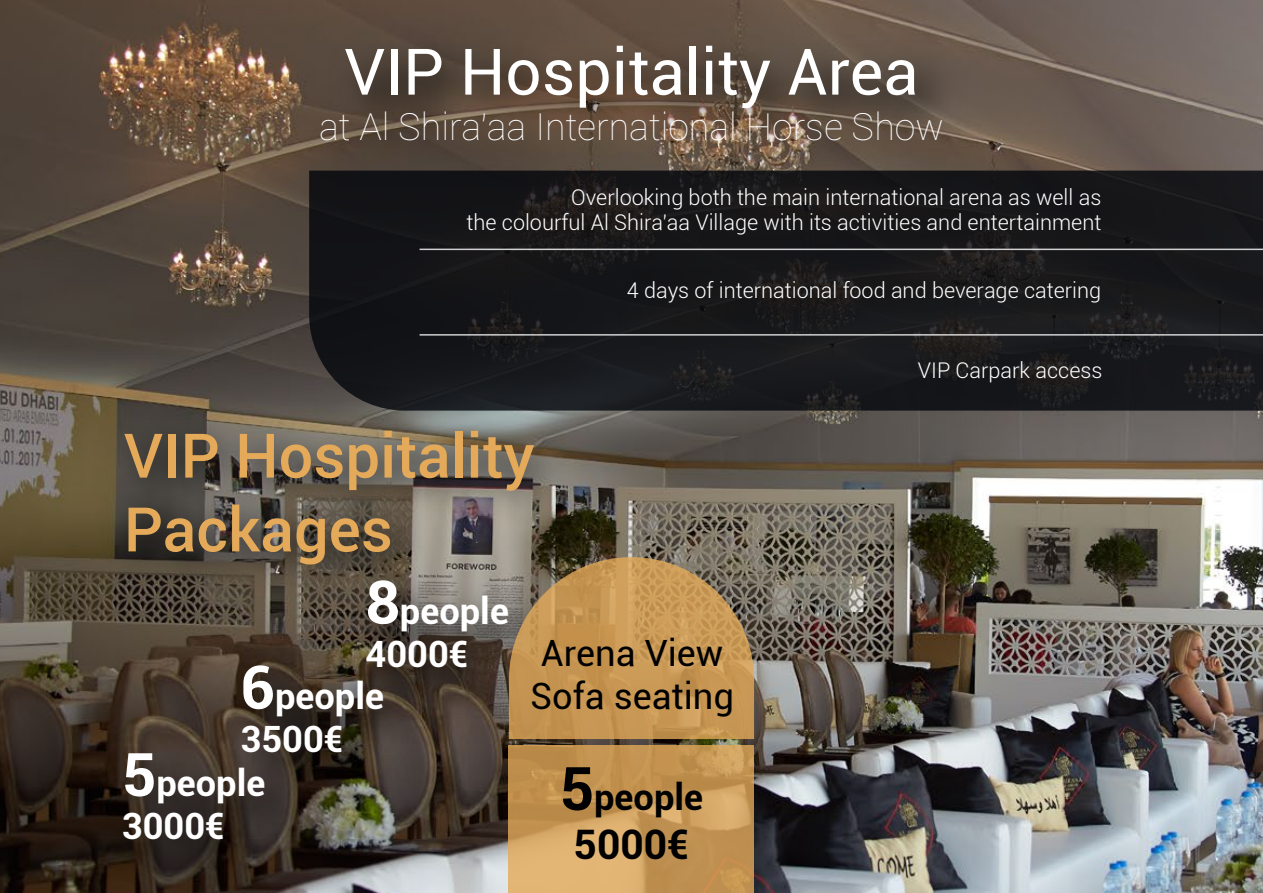
<style>
.page{position:relative;width:1263px;height:893px;background:#fff}
.page>*{position:absolute;margin:0;border:0;box-sizing:border-box;transform-origin:0 0}
.t1{font:64.2px "Roboto";color:#fff}
.t2{font:500 61.5px/73.8px "Roboto";color:#e4aa59}
.t3{font:700 40.8px "Roboto";color:#000}
.t4{font:100 37.5px "Roboto";color:#fff}
.t5{font:700 36.3px "Roboto";color:#fff}
.t6{font:36.3px/43.5px "Roboto";color:#000;text-align:center}
.t7{font:700 36.3px "Roboto";color:#000}
.t8{font:300 21.6px/26px "Roboto";color:#fff;text-align:right}
.s1{font-size:60px}
</style>
<div class="page">
<img style="left:0;top:0;width:1263px;height:893px">
<svg style="left:309px;top:171px;width:954px;height:240px;background:#17181a"></svg>
<img style="left:289px;top:10px;width:715px;height:200px">
<img style="left:86px;top:387px;width:501px;height:234px">
<img style="left:336px;top:542px;width:233px;height:195px">
<img style="left:211px;top:627px;width:233px;height:195px">
<img style="left:92px;top:715px;width:234px;height:178px">
<img style="left:597px;top:250px;width:564px;height:114px">
<img style="left:888px;top:329px;width:275px;height:115px">
<hr style="left:420px;top:249px;width:843px;height:1px;background:#fff">
<hr style="left:420px;top:334px;width:843px;height:2px;background:#fff">
<svg style="left:509px;top:557px;width:245px;height:182px;background:#bb9055"></svg>
<svg style="left:509px;top:745px;width:245px;height:148px;background:#ca9b5a"></svg>
<h1 class="t1" style="left:344px;top:27px;width:576px">VIP Hospitality Area</h1>
<h3 class="t4" style="left:319px;top:100px;width:626px">at Al Shira'aa International Horse Show</h3>
<p class="t8" style="left:466px;top:183px;width:636px">Overlooking both the main international arena as well as<br>the colourful Al Shira’aa Village with its activities and entertainment</p>
<p class="t8" style="left:627px;top:277px;width:476px">4 days of international food and beverage catering</p>
<h2 class="t2" style="left:124px;top:416px;width:412px">VIP Hospitality<br>Packages</h2>
<h3 class="t5" style="left:366px;top:585px;width:145px"><span class="s1">8</span>people</h3>
<h3 class="t5" style="left:366px;top:629px;width:105px">4000€</h3>
<h3 class="t5" style="left:241px;top:670px;width:145px"><span class="s1">6</span>people</h3>
<h3 class="t5" style="left:241px;top:714px;width:105px">3500€</h3>
<h3 class="t5" style="left:122px;top:757px;width:145px"><span class="s1">5</span>people</h3>
<h3 class="t5" style="left:122px;top:801px;width:105px">3000€</h3>
<h3 class="t6" style="left:530px;top:630px;width:206px">Arena View<br>Sofa seating</h3>
<h3 class="t7" style="left:560px;top:771px;width:145px"><span class="s1">5</span>people</h3>
<h3 class="t3" style="left:574px;top:815px;width:117px">5000€</h3>
<p class="t8" style="left:918px;top:356px;width:186px">VIP Carpark access</p>
</div>
